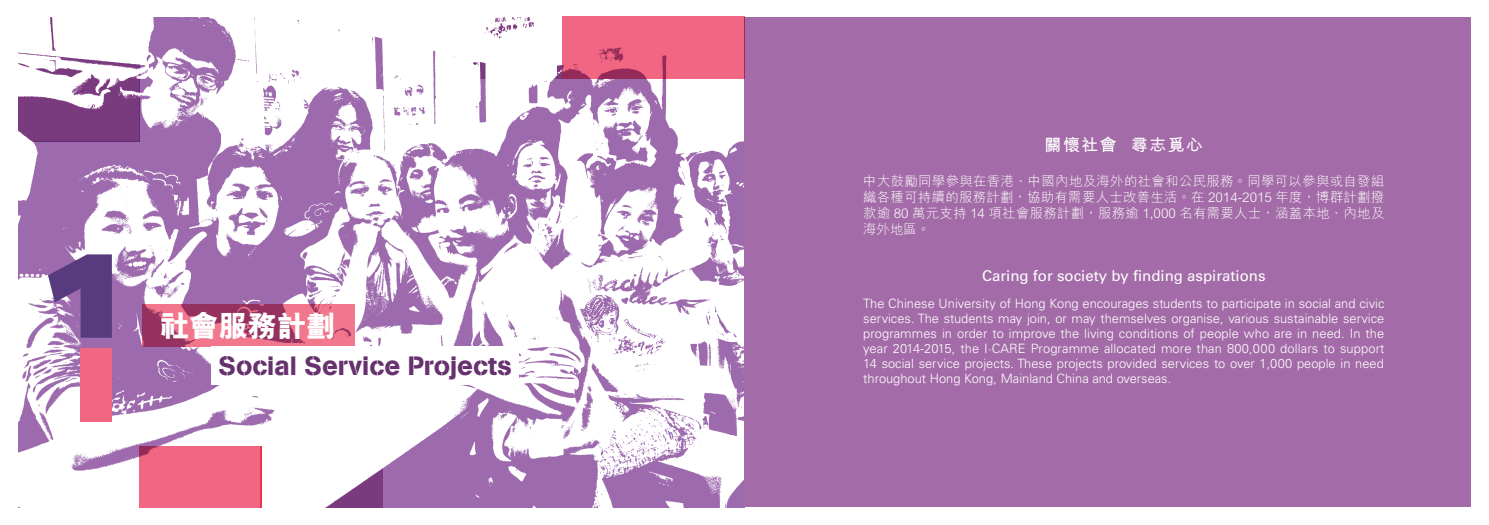
<style>
.page{position:relative;width:1489px;height:525px;background:#fff}
.page>*{position:absolute;margin:0;border:0;box-sizing:border-box;transform-origin:0 0}
.t1{font:800 29.75px "M Hei HK";letter-spacing:-.02em;color:#fff}
.t2{font:26.25px "AG Book Stencil";color:#66326e}
.t3{font:700 16.75px "M Hei HK";letter-spacing:.1em;color:#fff}
.t4{font:15px "Univers";color:#fff}
.t5{font:300 13.38px/16.2px "M Hei HK";letter-spacing:.025em;color:#fff;text-align:justify}
.t6{font:300 12.88px/15px "Univers";color:#fff;text-align:justify}
</style>
<div class="page">
<img style="left:18px;top:18px;width:726px;height:489px">
<div style="left:744px;top:17px;width:726px;height:489px;background:#a36ba7"></div>
<svg style="left:142px;top:304px;width:212px;height:42px;background:#c75778"></svg>
<div style="left:211px;top:346px;width:308px;height:38px;background:#fff"></div>
<svg style="left:445px;top:17px;width:117px;height:62px"></svg>
<div style="left:139px;top:446px;width:122px;height:61px;background:#f16682"></div>
<svg style="left:18px;top:17px;width:121px;height:124px"></svg>
<svg style="left:260px;top:446px;width:123px;height:61px"></svg>
<div style="left:81px;top:348px;width:31px;height:73px;background:#f16682"></div>
<svg style="left:48px;top:254px;width:64px;height:83px;background:#795a96"></svg>
<div style="left:562px;top:17px;width:182px;height:62px;background:#f16682"></div>
<p class="t1" style="left:160px;top:305px;width:177px">社會服務計劃</p>
<p class="t2" style="left:219px;top:350px;width:295px">Social Service Projects</p>
<p class="t3" style="left:1044px;top:132px;width:160px">關懷社會 尋志覓心</p>
<p class="t5" style="left:863px;top:172px;width:522px">中大鼓勵同學參與在香港、中國內地及海外的社會和公民服務。同學可以參與或自發組織各種可持續的服務計劃，協助有需要人士改善生活。在 2014-2015 年度，博群計劃撥款逾 80 萬元支持 14 項社會服務計劃，服務逾 1,000 名有需要人士，涵蓋本地、內地及海外地區。</p>
<p class="t4" style="left:982px;top:267px;width:285px">Caring for society by finding aspirations</p>
<p class="t6" style="left:863px;top:295px;width:522px">The Chinese University of Hong Kong encourages students to participate in social and civic services. The students may join, or may themselves organise, various sustainable service programmes in order to improve the living conditions of people who are in need. In the year 2014-2015, the I·CARE Programme allocated more than 800,000 dollars to support 14 social service projects. These projects provided services to over 1,000 people in need throughout Hong Kong, Mainland China and overseas.</p>
</div>
